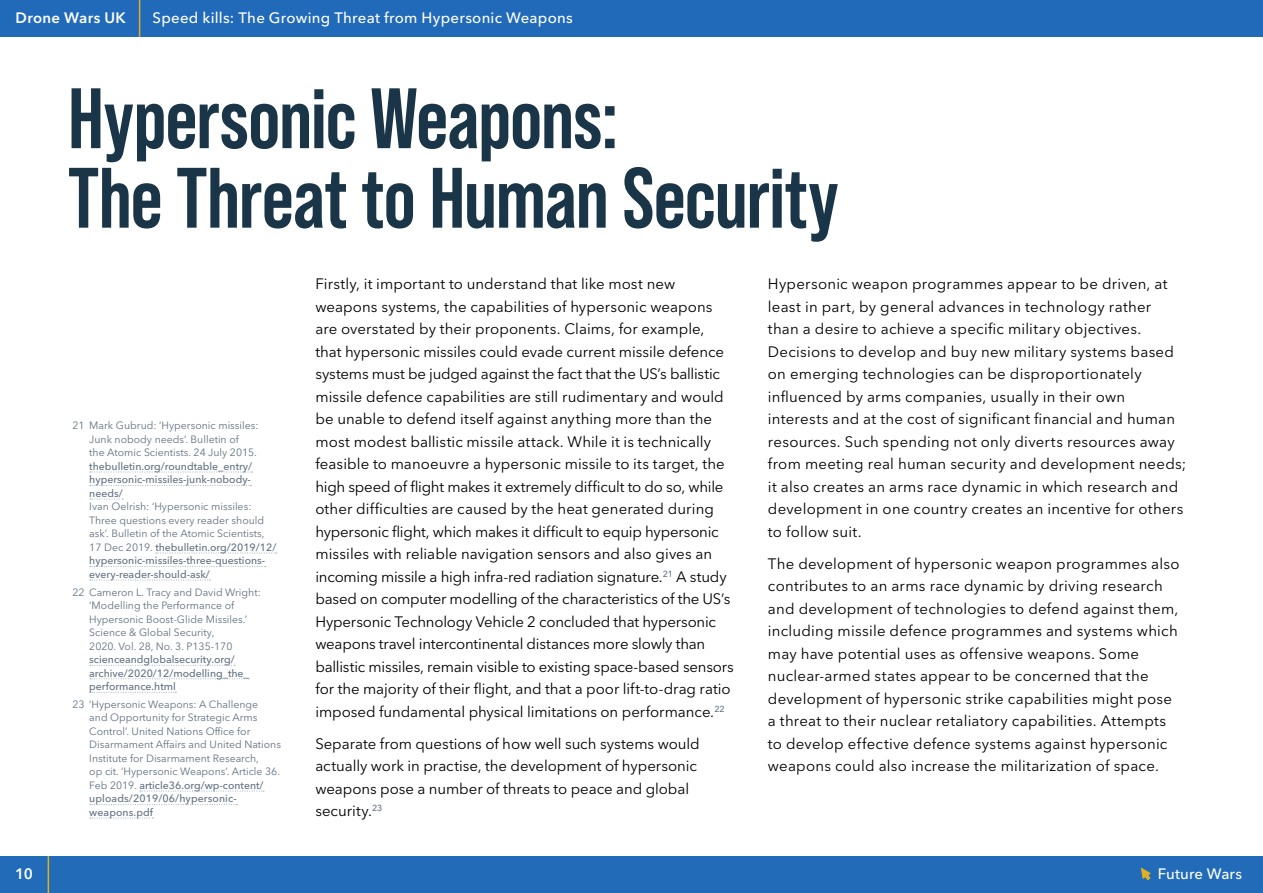
<style>
.page{position:relative;width:1263px;height:893px;background:#fff}
.page>*{position:absolute;margin:0;border:0;box-sizing:border-box;transform-origin:0 0}
.A_head{font:700 85.5px/79.5px "Bebas Neue Pro";letter-spacing:-.01em;color:#1a3547}
.Body{font:15px/22.5px "Avenir Next LT Pro";letter-spacing:.01em;color:#000}
.t1{font:500 15px "Avenir Next LT Pro";letter-spacing:.015em;color:#fff}
.t2{font:600 15px "Avenir Next LT Pro";letter-spacing:.02em;color:#fff}
.Footnote{font:10.5px/13.5px "Avenir Next LT Pro";color:#617181}
.s1{font-weight:500}
</style>
<div class="page">
<div style="left:0;top:856px;width:1263px;height:37px;background:#226bb8"></div>
<div style="left:0;top:0;width:1263px;height:37px;background:#216ab9"></div>
<svg style="left:1141px;top:868px;width:10px;height:12px"></svg>
<hr style="left:48px;top:856px;width:1px;height:37px;background:#e1af20">
<hr style="left:139px;top:0;width:1px;height:37px;background:#e1af20">
<svg style="left:90px;top:471px;width:163px;height:2px"></svg>
<svg style="left:90px;top:485px;width:161px;height:1px"></svg>
<svg style="left:90px;top:498px;width:33px;height:2px"></svg>
<svg style="left:156px;top:552px;width:121px;height:2px"></svg>
<svg style="left:90px;top:566px;width:176px;height:1px"></svg>
<svg style="left:90px;top:579px;width:120px;height:2px"></svg>
<svg style="left:90px;top:665px;width:145px;height:1px"></svg>
<svg style="left:90px;top:678px;width:159px;height:1px"></svg>
<svg style="left:90px;top:692px;width:86px;height:1px"></svg>
<svg style="left:140px;top:790px;width:124px;height:2px"></svg>
<svg style="left:90px;top:804px;width:147px;height:1px"></svg>
<svg style="left:90px;top:817px;width:63px;height:2px"></svg>
<p class="t2" style="left:16px;top:9px;width:112px">Drone Wars UK</p>
<p class="t1" style="left:153px;top:9px;width:422px">Speed kills: The Growing Threat from Hypersonic Weapons</p>
<p class="A_head" style="left:68px;top:78px;width:772px">Hypersonic Weapons:<br>The Threat to Human Security</p>
<p class="Footnote" style="left:89px;top:419px;width:189px;text-indent:-17px">21 Mark Gubrud: ‘Hypersonic missiles:<br>Junk nobody needs’. Bulletin of<br>the Atomic Scientists. 24 July 2015. <span class="s1">thebulletin.org/roundtable_entry/ hypersonic-missiles-junk-nobody&shy;needs/<br></span>Ivan Oelrish: ‘Hypersonic missiles:<br>Three questions every reader should ask’. Bulletin of the Atomic Scientists, 17 Dec 2019. <span class="s1">thebulletin.org/2019/12/ hypersonic-missiles-three-questions&shy;every-reader-should-ask/</span></p>
<p class="Footnote" style="left:89px;top:585px;width:173px;text-indent:-17px">22 Cameron L. Tracy and David Wright: ‘Modelling the Performance of<br>Hypersonic Boost-Glide Missiles.’<br>Science &amp; Global Security,<br>2020. Vol. 28, No. 3. P135-170 <span class="s1">scienceandglobalsecurity.org/ archive/2020/12/modelling_the_ performance.html</span></p>
<p class="Footnote" style="left:89px;top:697px;width:193px;text-indent:-17px">23 ‘Hypersonic Weapons: A Challenge<br>and Opportunity for Strategic Arms Control’. United Nations Office for Disarmament Affairs and United Nations Institute for Disarmament Research,<br>op cit. ‘Hypersonic Weapons’. Article 36.<br>Feb 2019. <span class="s1">article36.org/wp-content/ uploads/2019/06/hypersonic&shy;weapons.pdf</span></p>
<p class="Body" style="left:315px;top:272px;width:420px">Firstly, it important to understand that like most new weapons systems, the capabilities of hypersonic weapons are overstated by their proponents. Claims, for example, that hypersonic missiles could evade current missile defence systems must be judged against the fact that the US’s ballistic missile defence capabilities are still rudimentary and would be unable to defend itself against anything more than the most modest ballistic missile attack. While it is technically feasible to manoeuvre a hypersonic missile to its target, the high speed of flight makes it extremely difficult to do so, while other difficulties are caused by the heat generated during hypersonic flight, which makes it difficult to equip hypersonic missiles with reliable navigation sensors and also gives an incoming missile a high infra-red radiation signature.<sup>21</sup> A study based on computer modelling of the characteristics of the US’s Hypersonic Technology Vehicle 2 concluded that hypersonic weapons travel intercontinental distances more slowly than ballistic missiles, remain visible to existing space-based sensors for the majority of their flight, and that a poor lift-to-drag ratio imposed fundamental physical limitations on performance.<sup>22</sup></p>
<p class="Body" style="left:315px;top:732px;width:386px">Separate from questions of how well such systems would actually work in practise, the development of hypersonic weapons pose a number of threats to peace and global security.<sup>23</sup></p>
<p class="Body" style="left:768px;top:272px;width:420px">Hypersonic weapon programmes appear to be driven, at least in part, by general advances in technology rather<br>than a desire to achieve a specific military objectives.<br>Decisions to develop and buy new military systems based on emerging technologies can be disproportionately influenced by arms companies, usually in their own interests and at the cost of significant financial and human resources. Such spending not only diverts resources away from meeting real human security and development needs; it also creates an arms race dynamic in which research and development in one country creates an incentive for others to follow suit.</p>
<p class="Body" style="left:768px;top:552px;width:413px">The development of hypersonic weapon programmes also contributes to an arms race dynamic by driving research and development of technologies to defend against them, including missile defence programmes and systems which may have potential uses as offensive weapons. Some nuclear-armed states appear to be concerned that the development of hypersonic strike capabilities might pose a threat to their nuclear retaliatory capabilities. Attempts to develop effective defence systems against hypersonic weapons could also increase the militarization of space.</p>
<p class="t2" style="left:15px;top:864px;width:19px">10</p>
<p class="t1" style="left:1158px;top:864px;width:86px">Future Wars</p>
</div>
